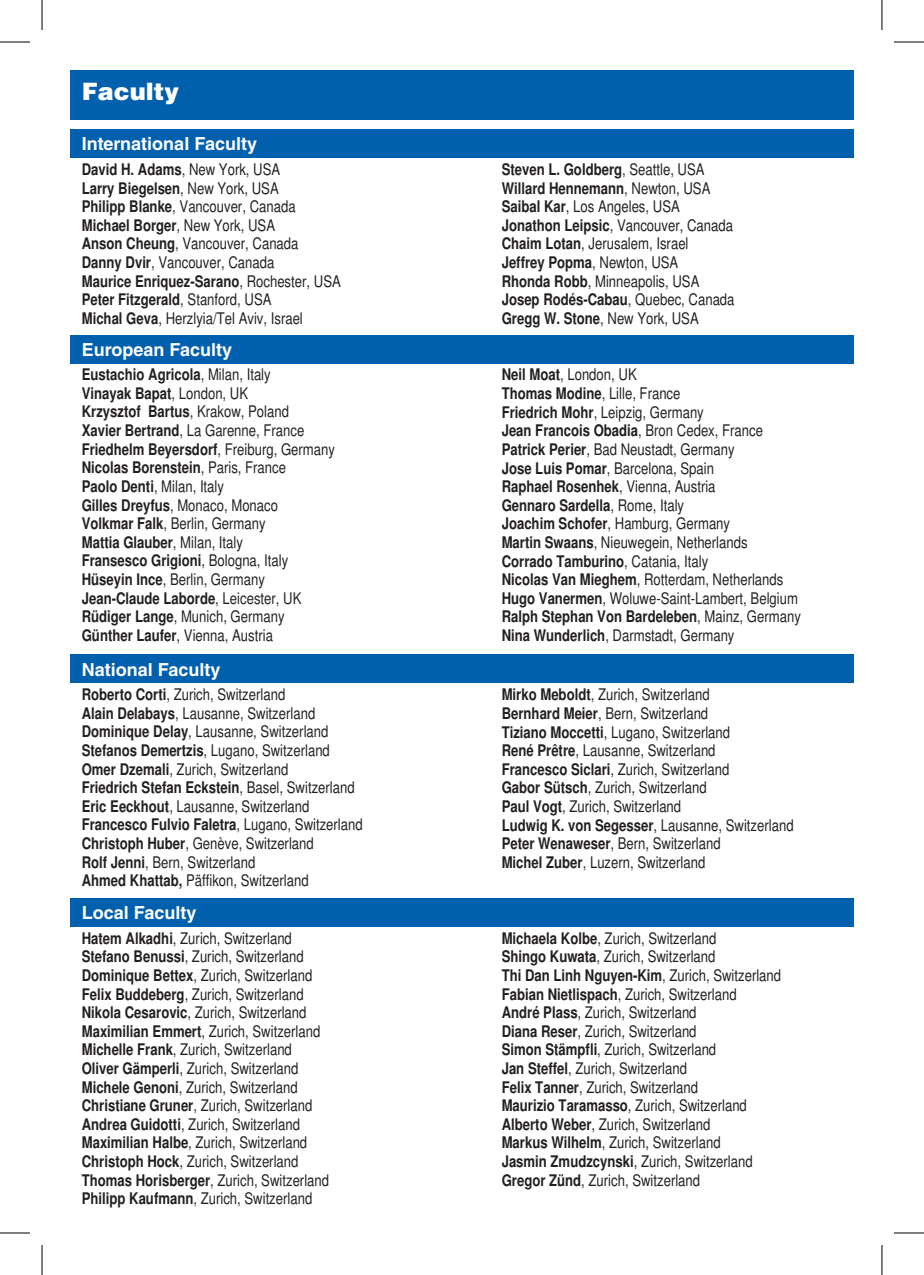
<style>
.page{position:relative;width:924px;height:1275px;background:#fff}
.page>*{position:absolute;margin:0;border:0;box-sizing:border-box;transform-origin:0 0}
.t1{font:900 24px "Helvetica LT Std";color:#fff}
.t2{font:700 18px "Helvetica LT Std";color:#fff}
.t3{font:condensed 16px/18.6px "Helvetica";color:#231f20}
.t4{font:700 condensed 16px/18.6px "Helvetica";color:#231f20}
.s1{font-weight:700}
.s2{font-weight:400}
</style>
<div class="page">
<div style="left:70px;top:898px;width:783px;height:28px;background:#0160ae"></div>
<div style="left:70px;top:655px;width:783px;height:28px;background:#0160ae"></div>
<div style="left:70px;top:335px;width:783px;height:28px;background:#0160ae"></div>
<div style="left:70px;top:129px;width:783px;height:28px;background:#0160ae"></div>
<div style="left:70px;top:70px;width:783px;height:50px;background:#0160ae"></div>
<hr style="left:0;top:42px;width:30px;height:1px;background:#000">
<hr style="left:893px;top:42px;width:30px;height:1px;background:#000">
<hr style="left:0;top:1232px;width:30px;height:1px;background:#000">
<hr style="left:893px;top:1232px;width:30px;height:1px;background:#000">
<hr style="left:42px;top:0;width:1px;height:30px;background:#000">
<hr style="left:42px;top:1245px;width:1px;height:30px;background:#000">
<hr style="left:881px;top:0;width:1px;height:30px;background:#000">
<hr style="left:881px;top:1245px;width:1px;height:30px;background:#000">
<h1 class="t1" style="left:82px;top:76px;width:99px">Faculty</h1>
<p class="t2" style="left:82px;top:133px;width:177px">International Faculty</p>
<p class="t3" style="left:82px;top:160px;width:260px"><span class="s1">David H. Adams</span>, New York, USA<br><span class="s1">Larry Biegelsen</span>, New York, USA<br><span class="s1">Philipp Blanke</span>, Vancouver, Canada <span class="s1">Michael Borger</span>, New York, USA<br><span class="s1">Anson Cheung</span>, Vancouver, Canada <span class="s1">Danny Dvir</span>, Vancouver, Canada<br><span class="s1">Maurice Enriquez-Sarano</span>, Rochester, USA <span class="s1">Peter Fitzgerald</span>, Stanford, USA<br><span class="s1">Michal Geva</span>, Herzlyia/Tel Aviv, Israel</p>
<p class="t3" style="left:501px;top:160px;width:234px"><span class="s1">Steven L. Goldberg</span>, Seattle, USA<br><span class="s1">Willard Hennemann</span>, Newton, USA<br><span class="s1">Saibal Kar</span>, Los Angeles, USA<br><span class="s1">Jonathon Leipsic</span>, Vancouver, Canada<br><span class="s1">Chaim Lotan</span>, Jerusalem, Israel<br><span class="s1">Jeffrey Popma</span>, Newton, USA<br><span class="s1">Rhonda Robb</span>, Minneapolis, USA<br><span class="s1">Josep Rodés-Cabau</span>, Quebec, Canada<br><span class="s1">Gregg W. Stone</span>, New York, USA</p>
<p class="t2" style="left:82px;top:338px;width:152px">European Faculty</p>
<p class="t4" style="left:82px;top:365px;width:254px">Eustachio Agricola<span class="s2">, Milan, Italy<br></span>Vinayak Bapat<span class="s2">, London, UK<br></span>Krzysztof Bartus<span class="s2">, Krakow, Poland<br></span>Xavier Bertrand<span class="s2">, La Garenne, France </span>Friedhelm Beyersdorf<span class="s2">, Freiburg, Germany </span>Nicolas Borenstein<span class="s2">, Paris, France<br></span>Paolo Denti<span class="s2">, Milan, Italy<br></span>Gilles Dreyfus<span class="s2">, Monaco, Monaco<br></span>Volkmar Falk<span class="s2">, Berlin, Germany<br></span>Mattia Glauber<span class="s2">, Milan, Italy<br></span>Fransesco Grigioni<span class="s2">, Bologna, Italy </span>Hüseyin Ince<span class="s2">, Berlin, Germany </span>Jean-Claude Laborde<span class="s2">, Leicester, UK </span>Rüdiger Lange<span class="s2">, Munich, Germany </span>Günther Laufer<span class="s2">, Vienna, Austria</span></p>
<p class="t3" style="left:501px;top:365px;width:300px"><span class="s1">Neil Moat</span>, London, UK<br><span class="s1">Thomas Modine</span>, Lille, France<br><span class="s1">Friedrich Mohr</span>, Leipzig, Germany<br><span class="s1">Jean Francois Obadia</span>, Bron Cedex, France <span class="s1">Patrick Perier</span>, Bad Neustadt, Germany<br><span class="s1">Jose Luis Pomar</span>, Barcelona, Spain<br><span class="s1">Raphael Rosenhek</span>, Vienna, Austria<br><span class="s1">Gennaro Sardella</span>, Rome, Italy<br><span class="s1">Joachim Schofer</span>, Hamburg, Germany<br><span class="s1">Martin Swaans</span>, Nieuwegein, Netherlands <span class="s1">Corrado Tamburino</span>, Catania, Italy<br><span class="s1">Nicolas Van Mieghem</span>, Rotterdam, Netherlands <span class="s1">Hugo Vanermen</span>, Woluwe-Saint-Lambert, Belgium <span class="s1">Ralph Stephan Von Bardeleben</span>, Mainz, Germany <span class="s1">Nina Wunderlich</span>, Darmstadt, Germany</p>
<p class="t2" style="left:82px;top:658px;width:140px">National Faculty</p>
<p class="t3" style="left:82px;top:685px;width:282px"><span class="s1">Roberto Corti</span>, Zurich, Switzerland<br><span class="s1">Alain Delabays</span>, Lausanne, Switzerland <span class="s1">Dominique Delay</span>, Lausanne, Switzerland <span class="s1">Stefanos Demertzis</span>, Lugano, Switzerland <span class="s1">Omer Dzemali</span>, Zurich, Switzerland<br><span class="s1">Friedrich Stefan Eckstein</span>, Basel, Switzerland <span class="s1">Eric Eeckhout</span>, Lausanne, Switzerland <span class="s1">Francesco Fulvio Faletra</span>, Lugano, Switzerland <span class="s1">Christoph Huber</span>, Genève, Switzerland<br><span class="s1">Rolf Jenni</span>, Bern, Switzerland<br><span class="s1">Ahmed Khattab,</span> Päffikon, Switzerland</p>
<p class="t3" style="left:501px;top:685px;width:293px"><span class="s1">Mirko Meboldt</span>, Zurich, Switzerland<br><span class="s1">Bernhard Meier</span>, Bern, Switzerland<br><span class="s1">Tiziano Moccetti</span>, Lugano, Switzerland<br><span class="s1">René Prêtre</span>, Lausanne, Switzerland<br><span class="s1">Francesco Siclari</span>, Zurich, Switzerland<br><span class="s1">Gabor Sütsch</span>, Zurich, Switzerland<br><span class="s1">Paul Vogt</span>, Zurich, Switzerland<br><span class="s1">Ludwig K. von Segesser</span>, Lausanne, Switzerland <span class="s1">Peter Wenaweser</span>, Bern, Switzerland<br><span class="s1">Michel Zuber</span>, Luzern, Switzerland</p>
<p class="t2" style="left:82px;top:901px;width:116px">Local Faculty</p>
<p class="t3" style="left:82px;top:928px;width:249px"><span class="s1">Hatem Alkadhi</span>, Zurich, Switzerland <span class="s1">Stefano Benussi</span>, Zurich, Switzerland <span class="s1">Dominique Bettex</span>, Zurich, Switzerland <span class="s1">Felix Buddeberg</span>, Zurich, Switzerland <span class="s1">Nikola Cesarovic</span>, Zurich, Switzerland <span class="s1">Maximilian Emmert</span>, Zurich, Switzerland <span class="s1">Michelle Frank</span>, Zurich, Switzerland <span class="s1">Oliver Gämperli</span>, Zurich, Switzerland <span class="s1">Michele Genoni</span>, Zurich, Switzerland <span class="s1">Christiane Gruner</span>, Zurich, Switzerland <span class="s1">Andrea Guidotti</span>, Zurich, Switzerland <span class="s1">Maximilian Halbe</span>, Zurich, Switzerland <span class="s1">Christoph Hock</span>, Zurich, Switzerland <span class="s1">Thomas Horisberger</span>, Zurich, Switzerland <span class="s1">Philipp Kaufmann</span>, Zurich, Switzerland</p>
<p class="t3" style="left:501px;top:928px;width:281px"><span class="s1">Michaela Kolbe</span>, Zurich, Switzerland<br><span class="s1">Shingo Kuwata</span>, Zurich, Switzerland<br><span class="s1">Thi Dan Linh Nguyen-Kim</span>, Zurich, Switzerland <span class="s1">Fabian Nietlispach</span>, Zurich, Switzerland<br><span class="s1">André Plass</span>, Zurich, Switzerland<br><span class="s1">Diana Reser</span>, Zurich, Switzerland<br><span class="s1">Simon Stämpfli</span>, Zurich, Switzerland<br><span class="s1">Jan Steffel</span>, Zurich, Switzerland<br><span class="s1">Felix Tanner</span>, Zurich, Switzerland<br><span class="s1">Maurizio Taramasso</span>, Zurich, Switzerland <span class="s1">Alberto Weber</span>, Zurich, Switzerland<br><span class="s1">Markus Wilhelm</span>, Zurich, Switzerland<br><span class="s1">Jasmin Zmudzcynski</span>, Zurich, Switzerland <span class="s1">Gregor Zünd</span>, Zurich, Switzerland</p>
</div>
